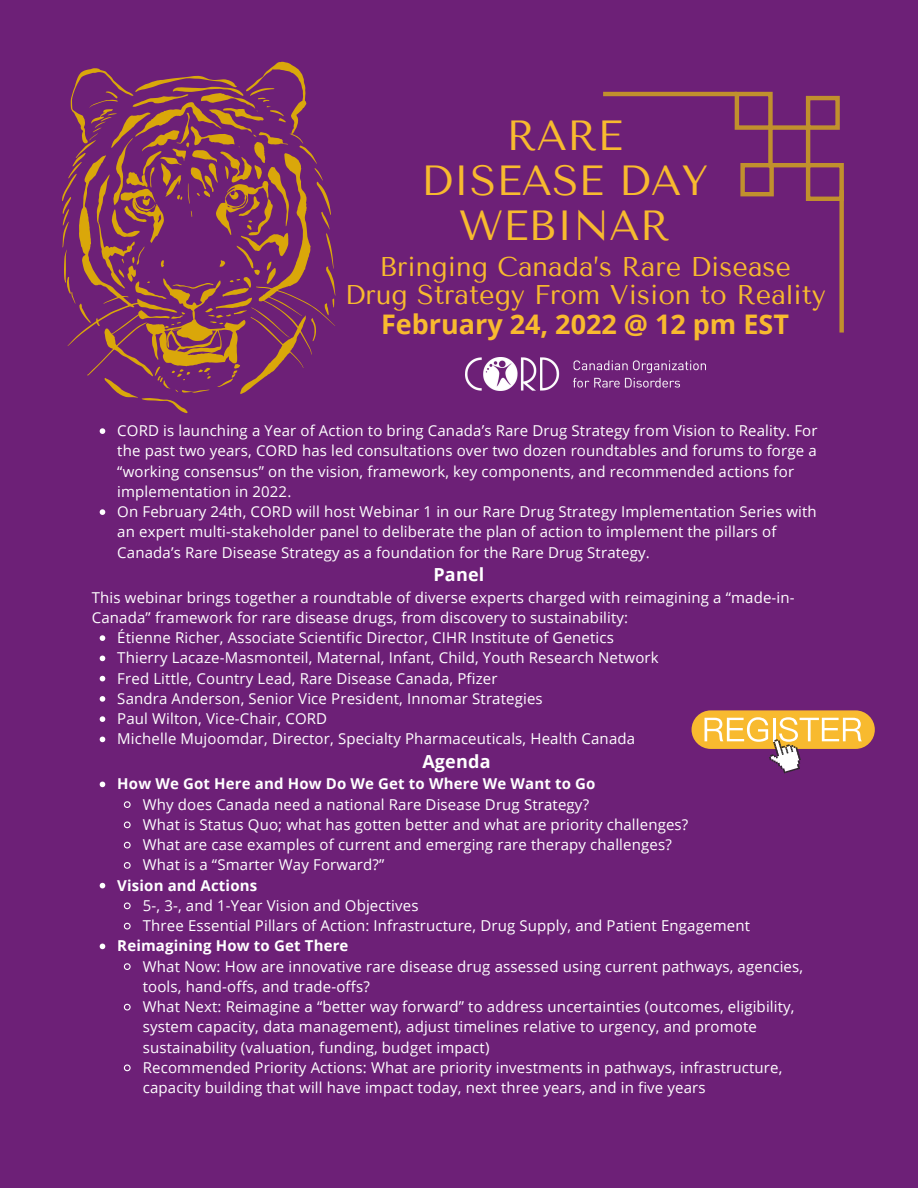
<style>
.page{position:relative;width:918px;height:1188px;background:#6d2077}
.page>*{position:absolute;margin:0;border:0;box-sizing:border-box;transform-origin:0 0}
.t1{font:42px "Tenor Sans";color:#f8ba2f}
.t2{font:27px/28.2px "Tenor Sans";color:#f8ba2f;text-align:center}
.t3{font:700 27px "Open Sans";color:#f8ba2f}
.t4{font:700 18px "Open Sans";letter-spacing:.01em;color:#fff}
.t5{font:15px/20.2px "Open Sans";letter-spacing:.01em;color:#fff}
.t6{font:700 15px "Open Sans";letter-spacing:.01em;color:#fff}
</style>
<div class="page">
<div style="left:735px;top:92px;width:38px;height:38px;border:4px solid #c1902d"></div>
<div style="left:806px;top:163px;width:38px;height:38px;border:4px solid #c1902d"></div>
<div style="left:768px;top:125px;width:42px;height:42px;border:4px solid #c1902d"></div>
<div style="left:806px;top:96px;width:34px;height:34px;border:4px solid #c1902d"></div>
<div style="left:740px;top:163px;width:34px;height:33px;border:4px solid #c1902d"></div>
<hr style="left:603px;top:92px;width:134px;height:4px;background:#c1902d">
<div style="left:839px;top:190px;width:5px;height:143px;background:#c1902d"></div>
<svg style="left:62px;top:62px;width:273px;height:351px"></svg>
<svg style="left:100px;top:428px;width:5px;height:6px"></svg>
<svg style="left:100px;top:509px;width:5px;height:6px"></svg>
<svg style="left:100px;top:635px;width:5px;height:6px"></svg>
<svg style="left:100px;top:656px;width:5px;height:5px"></svg>
<svg style="left:100px;top:676px;width:5px;height:5px"></svg>
<svg style="left:100px;top:696px;width:5px;height:6px"></svg>
<svg style="left:100px;top:716px;width:5px;height:6px"></svg>
<svg style="left:100px;top:737px;width:5px;height:5px"></svg>
<svg style="left:100px;top:782px;width:5px;height:5px"></svg>
<svg style="left:123px;top:801px;width:8px;height:7px"></svg>
<svg style="left:123px;top:821px;width:8px;height:8px"></svg>
<svg style="left:123px;top:841px;width:8px;height:8px"></svg>
<svg style="left:123px;top:862px;width:8px;height:7px"></svg>
<svg style="left:100px;top:883px;width:5px;height:5px"></svg>
<svg style="left:123px;top:902px;width:8px;height:8px"></svg>
<svg style="left:123px;top:922px;width:8px;height:8px"></svg>
<svg style="left:100px;top:944px;width:5px;height:5px"></svg>
<svg style="left:123px;top:963px;width:8px;height:7px"></svg>
<svg style="left:123px;top:1003px;width:8px;height:8px"></svg>
<svg style="left:123px;top:1064px;width:8px;height:8px"></svg>
<img style="left:465px;top:357px;width:240px;height:34px">
<div style="left:692px;top:710px;width:183px;height:39px;background:#f8ba2f;border-radius:19px"></div>
<svg style="left:705px;top:717px;width:157px;height:56px"></svg>
<p class="t1" style="left:506px;top:111px;width:118px">RARE</p>
<p class="t1" style="left:421px;top:156px;width:289px">DISEASE DAY</p>
<p class="t1" style="left:459px;top:201px;width:213px">WEBINAR</p>
<p class="t2" style="left:345px;top:252px;width:482px">Bringing Canada’s Rare Disease<br>Drug Strategy From Vision to Reality</p>
<p class="t3" style="left:381px;top:305px;width:409px">February 24, 2022 @ 12 pm EST</p>
<p class="t5" style="left:117px;top:420px;width:702px">CORD is launching a Year of Action to bring Canada’s Rare Drug Strategy from Vision to Reality. For the past two years, CORD has led consultations over two dozen roundtables and forums to forge a “working consensus” on the vision, framework, key components, and recommended actions for implementation in 2022.</p>
<p class="t5" style="left:117px;top:501px;width:701px">On February 24th, CORD will host Webinar 1 in our Rare Drug Strategy Implementation Series with an expert multi-stakeholder panel to deliberate the plan of action to implement the pillars of<br>Canada’s Rare Disease Strategy as a foundation for the Rare Drug Strategy.</p>
<p class="t4" style="left:433px;top:562px;width:52px">Panel</p>
<p class="t5" style="left:92px;top:587px;width:704px">This webinar brings together a roundtable of diverse experts charged with reimagining a “made-in-<br>Canada” framework for rare disease drugs, from discovery to sustainability:</p>
<p class="t5" style="left:117px;top:627px;width:498px">Étienne Richer, Associate Scientific Director, CIHR Institute of Genetics</p>
<p class="t5" style="left:117px;top:648px;width:543px">Thierry Lacaze-Masmonteil, Maternal, Infant, Child, Youth Research Network</p>
<p class="t5" style="left:117px;top:668px;width:382px">Fred Little, Country Lead, Rare Disease Canada, Pfizer</p>
<p class="t5" style="left:117px;top:688px;width:427px">Sandra Anderson, Senior Vice President, Innomar Strategies</p>
<p class="t5" style="left:117px;top:708px;width:211px">Paul Wilton, Vice-Chair, CORD</p>
<p class="t5" style="left:117px;top:729px;width:519px">Michelle Mujoomdar, Director, Specialty Pharmaceuticals, Health Canada</p>
<p class="t6" style="left:117px;top:773px;width:480px">How We Got Here and How Do We Get to Where We Want to Go</p>
<p class="t5" style="left:143px;top:794px;width:448px">Why does Canada need a national Rare Disease Drug Strategy?</p>
<p class="t5" style="left:143px;top:814px;width:547px">What is Status Quo; what has gotten better and what are priority challenges?</p>
<p class="t5" style="left:143px;top:834px;width:531px">What are case examples of current and emerging rare therapy challenges?</p>
<p class="t5" style="left:143px;top:855px;width:243px">What is a “Smarter Way Forward?”</p>
<p class="t6" style="left:117px;top:875px;width:141px">Vision and Actions</p>
<p class="t5" style="left:143px;top:895px;width:277px">5-, 3-, and 1-Year Vision and Objectives</p>
<p class="t5" style="left:143px;top:915px;width:609px">Three Essential Pillars of Action: Infrastructure, Drug Supply, and Patient Engagement</p>
<p class="t6" style="left:117px;top:935px;width:233px">Reimagining How to Get There</p>
<p class="t5" style="left:143px;top:956px;width:662px">What Now: How are innovative rare disease drug assessed using current pathways, agencies, tools, hand-offs, and trade-offs?</p>
<p class="t5" style="left:143px;top:996px;width:653px">What Next: Reimagine a “better way forward” to address uncertainties (outcomes, eligibility, system capacity, data management), adjust timelines relative to urgency, and promote sustainability (valuation, funding, budget impact)</p>
<p class="t5" style="left:143px;top:1057px;width:641px">Recommended Priority Actions: What are priority investments in pathways, infrastructure, capacity building that will have impact today, next three years, and in five years</p>
<p class="t4" style="left:422px;top:749px;width:70px">Agenda</p>
</div>
